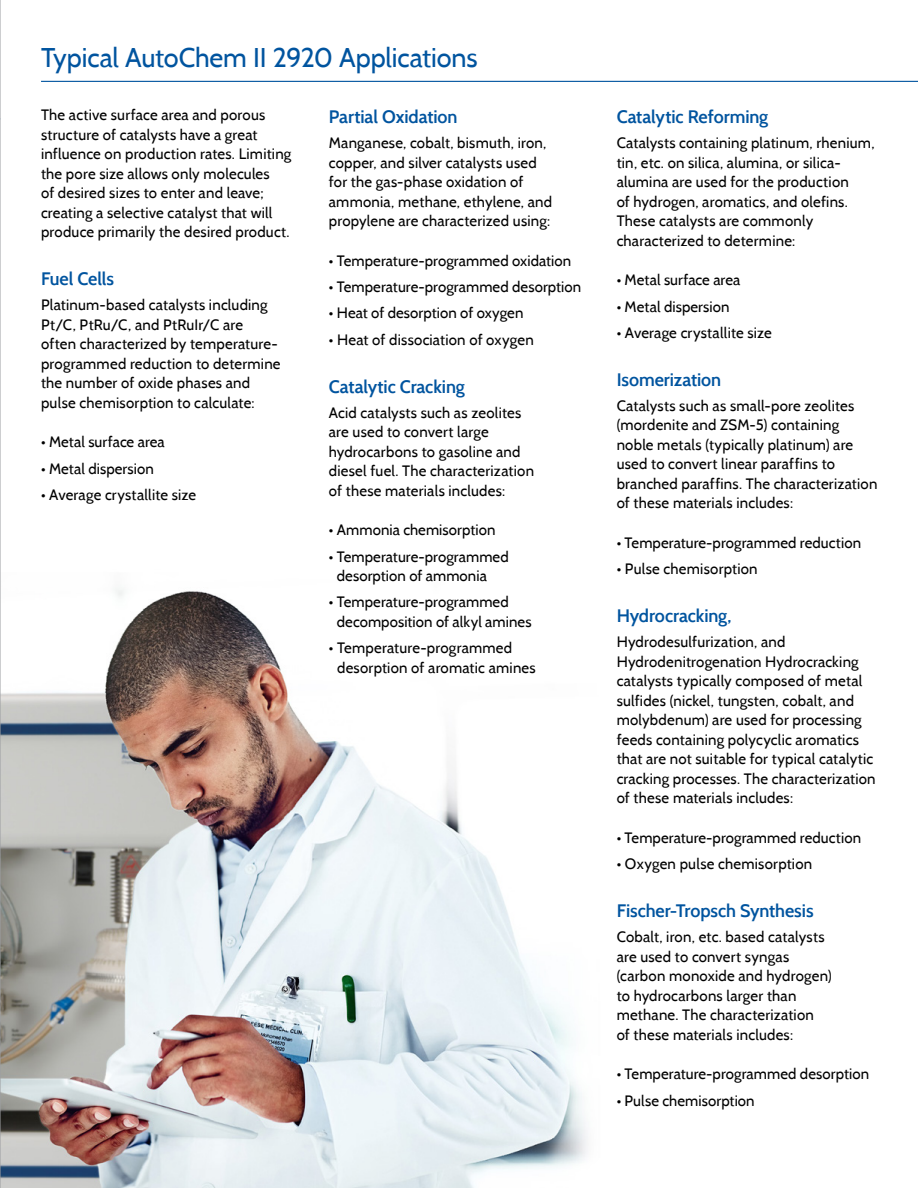
<style>
.page{position:relative;width:918px;height:1188px;background:#fff}
.page>*{position:absolute;margin:0;border:0;box-sizing:border-box;transform-origin:0 0}
.t1{font:27px "Cabin";letter-spacing:-.005em;color:#00549f}
.t2{font:600 18px "Cabin";letter-spacing:-.005em;color:#00549f}
.t3{font:15px/19.5px "Cabin";letter-spacing:.015em;color:#000}
</style>
<div class="page">
<img style="left:1px;top:589px;width:587px;height:599px">
<hr style="left:0;top:0;width:1px;height:1188px;background:#9d9fa2">
<hr style="left:41px;top:81px;width:877px;height:1px;background:#00549f">
<h1 class="t1" style="left:41px;top:40px;width:438px">Typical AutoChem II 2920 Applications</h1>
<p class="t3" style="left:41px;top:105px;width:252px">The active surface area and porous structure of catalysts have a great influence on production rates. Limiting the pore size allows only molecules<br>of desired sizes to enter and leave; creating a selective catalyst that will produce primarily the desired product.</p>
<p class="t2" style="left:41px;top:268px;width:75px">Fuel Cells</p>
<p class="t3" style="left:41px;top:295px;width:241px">Platinum-based catalysts including Pt/C, PtRu/C, and PtRuIr/C are often characterized by temperature&shy;programmed reduction to determine the number of oxide phases and pulse chemisorption to calculate:</p>
<p class="t3" style="left:41px;top:432px;width:125px">• Metal surface area</p>
<p class="t3" style="left:41px;top:459px;width:114px">• Metal dispersion</p>
<p class="t3" style="left:41px;top:485px;width:157px">• Average crystallite size</p>
<p class="t2" style="left:329px;top:106px;width:130px">Partial Oxidation</p>
<p class="t3" style="left:329px;top:133px;width:225px">Manganese, cobalt, bismuth, iron, copper, and silver catalysts used for the gas-phase oxidation of ammonia, methane, ethylene, and propylene are characterized using:</p>
<p class="t3" style="left:329px;top:251px;width:244px">• Temperature-programmed oxidation</p>
<p class="t3" style="left:329px;top:277px;width:254px">• Temperature-programmed desorption</p>
<p class="t3" style="left:329px;top:303px;width:196px">• Heat of desorption of oxygen</p>
<p class="t3" style="left:329px;top:329px;width:206px">• Heat of dissociation of oxygen</p>
<p class="t2" style="left:329px;top:375px;width:138px">Catalytic Cracking</p>
<p class="t3" style="left:329px;top:402px;width:207px">Acid catalysts such as zeolites are used to convert large hydrocarbons to gasoline and diesel fuel. The characterization of these materials includes:</p>
<p class="t3" style="left:329px;top:520px;width:168px">• Ammonia chemisorption</p>
<p class="t3" style="left:337px;top:546px;width:173px;text-indent:-8px">• Temperature-programmed desorption of ammonia</p>
<p class="t3" style="left:337px;top:592px;width:196px;text-indent:-8px">• Temperature-programmed decomposition of alkyl amines</p>
<p class="t3" style="left:337px;top:638px;width:200px;text-indent:-8px">• Temperature-programmed desorption of aromatic amines</p>
<p class="t2" style="left:617px;top:106px;width:153px">Catalytic Reforming</p>
<p class="t3" style="left:617px;top:133px;width:259px">Catalysts containing platinum, rhenium, tin, etc. on silica, alumina, or silica&shy;alumina are used for the production<br>of hydrogen, aromatics, and olefins.<br>These catalysts are commonly characterized to determine:</p>
<p class="t3" style="left:617px;top:270px;width:125px">• Metal surface area</p>
<p class="t3" style="left:617px;top:296px;width:114px">• Metal dispersion</p>
<p class="t3" style="left:617px;top:323px;width:157px">• Average crystallite size</p>
<p class="t2" style="left:617px;top:369px;width:106px">Isomerization</p>
<p class="t3" style="left:617px;top:396px;width:262px">Catalysts such as small-pore zeolites (mordenite and ZSM-5) containing noble metals (typically platinum) are used to convert linear paraffins to branched paraffins. The characterization of these materials includes:</p>
<p class="t3" style="left:617px;top:533px;width:246px">• Temperature-programmed reduction</p>
<p class="t3" style="left:617px;top:559px;width:143px">• Pulse chemisorption</p>
<p class="t2" style="left:617px;top:605px;width:116px">Hydrocracking,</p>
<p class="t3" style="left:617px;top:632px;width:261px">Hydrodesulfurization, and Hydrodenitrogenation Hydrocracking catalysts typically composed of metal sulfides (nickel, tungsten, cobalt, and molybdenum) are used for processing feeds containing polycyclic aromatics that are not suitable for typical catalytic cracking processes. The characterization of these materials includes:</p>
<p class="t3" style="left:617px;top:828px;width:246px">• Temperature-programmed reduction</p>
<p class="t3" style="left:617px;top:854px;width:197px">• Oxygen pulse chemisorption</p>
<p class="t2" style="left:617px;top:900px;width:198px">Fischer-Tropsch Synthesis</p>
<p class="t3" style="left:617px;top:927px;width:217px">Cobalt, iron, etc. based catalysts are used to convert syngas (carbon monoxide and hydrogen) to hydrocarbons larger than methane. The characterization<br>of these materials includes:</p>
<p class="t3" style="left:617px;top:1064px;width:254px">• Temperature-programmed desorption</p>
<p class="t3" style="left:617px;top:1090px;width:140px">• Pulse chemisorption</p>
</div>
